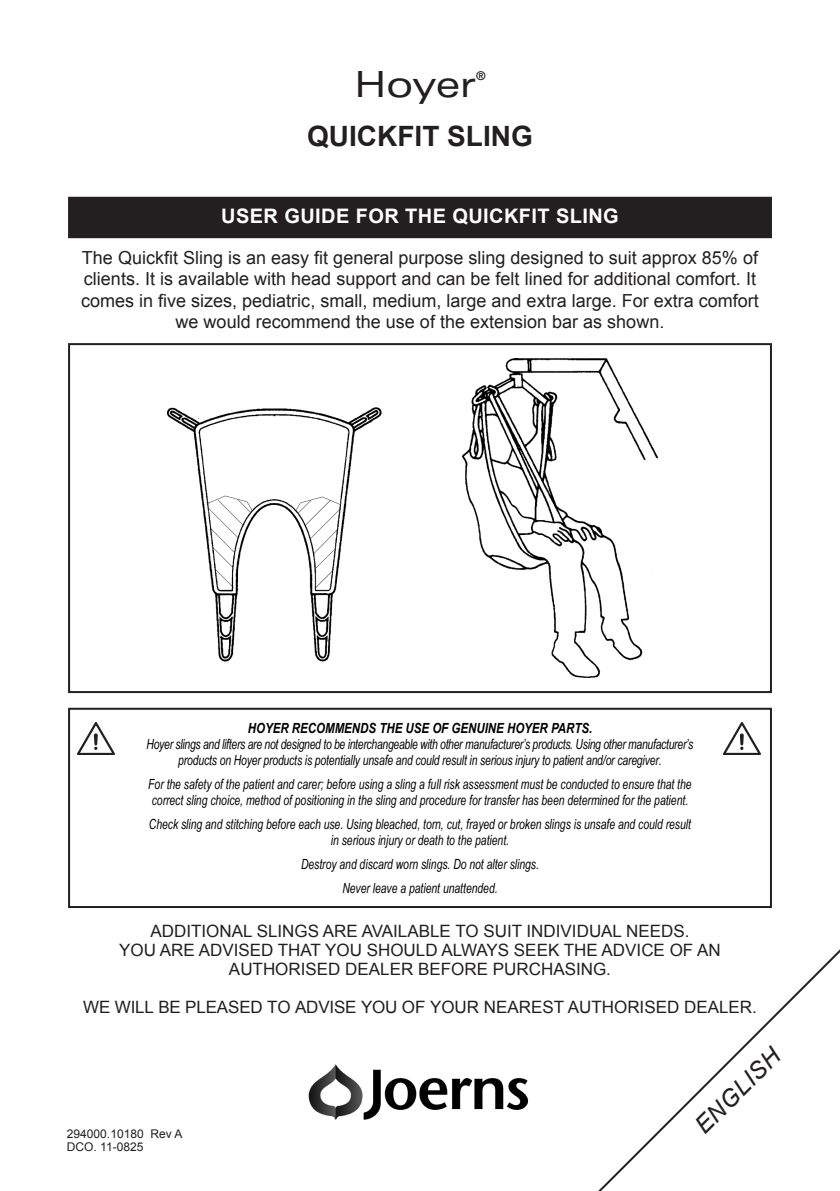
<style>
.page{position:relative;width:840px;height:1191px;background:#fff}
.page>*{position:absolute;margin:0;border:0;box-sizing:border-box;transform-origin:0 0}
.t1{font:expanded 36px "Univers";letter-spacing:-.005em;color:#231f20}
.t2{font:700 28px "Arial";color:#231f20}
.PAGE_NUMBER{font:italic 24px "Arial";color:#231f20}
.t3{font:700 20px "Arial";letter-spacing:.02em;color:#fff}
.t4{font:18px/21.6px "Arial";color:#231f20;text-align:center}
.t5{font:17px "Arial";color:#231f20}
.Warning{font:italic 14px "Arial Narrow";color:#000;scale:.9 1}
.Warning-2{font:italic 14px "Arial Narrow";letter-spacing:-.02em;color:#000;scale:.9 1}
.Warning-3{font:italic 700 14px "Arial Narrow";color:#000}
.t6{font:12px/13px "Arial";color:#231f20}
.t7{font:expanded 12px "Univers";color:#231f20}
</style>
<div class="page">
<img style="left:167px;top:358px;width:489px;height:320px">
<div style="left:69px;top:198px;width:701px;height:39px;background:#231f20"></div>
<div style="left:68px;top:197px;width:703px;height:41px;border:2px solid #231f20"></div>
<svg style="left:598px;top:950px;width:241px;height:241px"></svg>
<div style="left:68px;top:343px;width:703px;height:350px;border:2px solid #231f20"></div>
<img style="left:77px;top:722px;width:37px;height:32px">
<div style="left:68px;top:708px;width:703px;height:200px;border:2px solid #231f20"></div>
<img style="left:723px;top:722px;width:37px;height:32px">
<img style="left:308px;top:1064px;width:221px;height:56px">
<p class="t1" style="left:354px;top:63px;width:123px">Hoyer</p>
<p class="t7" style="left:475px;top:68px;width:11px">®</p>
<p class="t2" style="left:307px;top:117px;width:227px">QUICKFIT SLING</p>
<p class="t3" style="left:221px;top:203px;width:399px">USER GUIDE FOR THE QUICKFIT SLING</p>
<p class="t4" style="left:81px;top:247px;width:679px">The Quickfit Sling is an easy fit general purpose sling designed to suit approx 85% of clients. It is available with head support and can be felt lined for additional comfort. It comes in five sizes, pediatric, small, medium, large and extra large. For extra comfort we would recommend the use of the extension bar as shown.</p>
<p class="Warning-3" style="left:248px;top:717px;width:346px">HOYER RECOMMENDS THE USE OF GENUINE HOYER PARTS.</p>
<p class="Warning-2" style="left:146px;top:734px;width:608px">Hoyer slings and lifters are not designed to be interchangeable with other manufacturer’s products. Using other manufacturer’s</p>
<p class="Warning" style="left:178px;top:750px;width:538px">products on Hoyer products is potentially unsafe and could result in serious injury to patient and/or caregiver.</p>
<p class="Warning" style="left:148px;top:774px;width:605px">For the safety of the patient and carer; before using a sling a full risk assessment must be conducted to ensure that the</p>
<p class="Warning" style="left:152px;top:790px;width:597px">correct sling choice, method of positioning in the sling and procedure for transfer has been determined for the patient.</p>
<p class="Warning" style="left:149px;top:814px;width:603px">Check sling and stitching before each use. Using bleached, torn, cut, frayed or broken slings is unsafe and could result</p>
<p class="Warning" style="left:331px;top:830px;width:199px">in serious injury or death to the patient.</p>
<p class="Warning" style="left:301px;top:854px;width:266px">Destroy and discard worn slings. Do not alter slings.</p>
<p class="Warning" style="left:342px;top:878px;width:174px">Never leave a patient unattended.</p>
<p class="t5" style="left:150px;top:920px;width:540px">ADDITIONAL SLINGS ARE AVAILABLE TO SUIT INDIVIDUAL NEEDS.</p>
<p class="t5" style="left:119px;top:939px;width:602px">YOU ARE ADVISED THAT YOU SHOULD ALWAYS SEEK THE ADVICE OF AN</p>
<p class="t5" style="left:229px;top:958px;width:383px">AUTHORISED DEALER BEFORE PURCHASING.</p>
<p class="t5" style="left:83px;top:996px;width:675px">WE WILL BE PLEASED TO ADVISE YOU OF YOUR NEAREST AUTHORISED DEALER.</p>
<p class="t6" style="left:67px;top:1127px;width:117px">294000.10180 Rev A<br>DCO. 11-0825</p>
<p class="PAGE_NUMBER" style="left:687px;top:1118px;width:111px;rotate:-45deg">ENGLISH</p>
</div>
